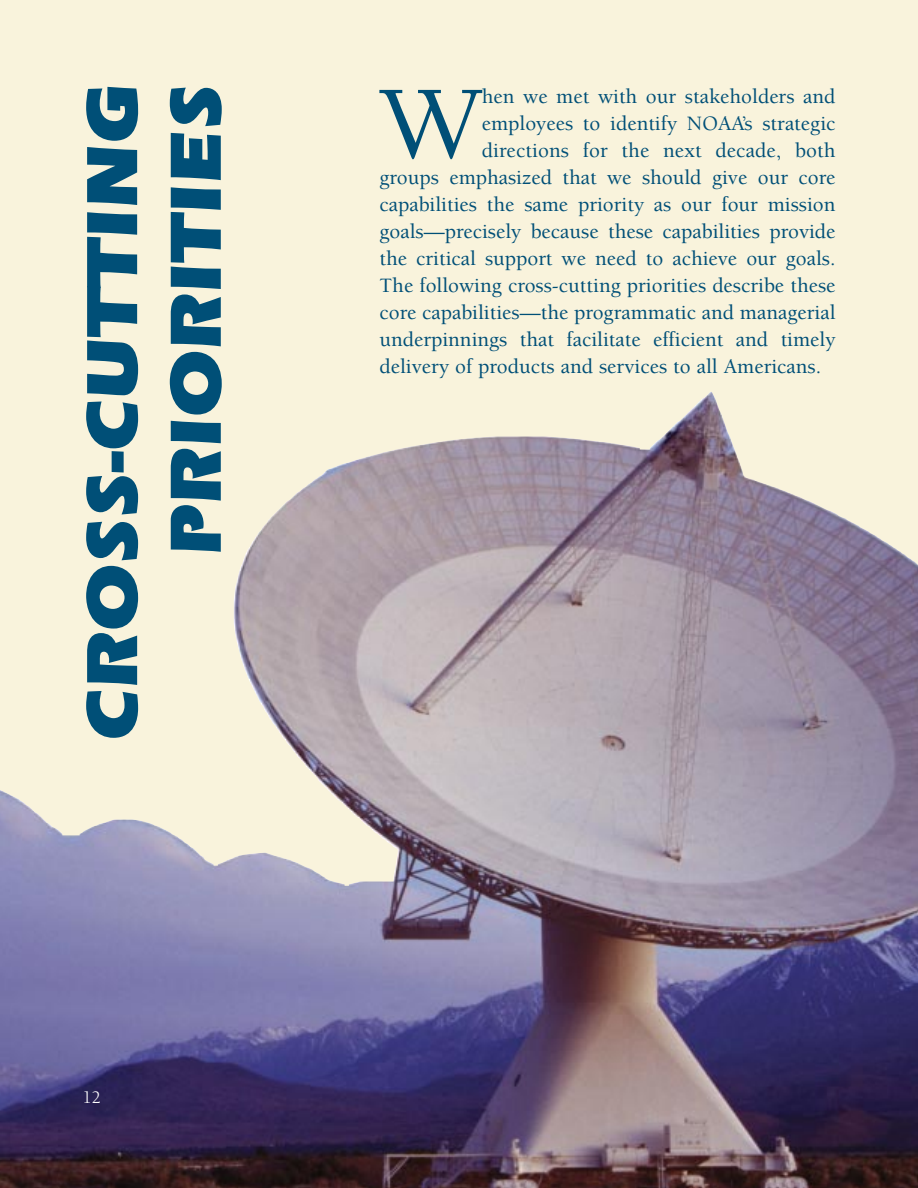
<style>
.page{position:relative;width:918px;height:1188px;background:#f9f3dc}
.page>*{position:absolute;margin:0;border:0;box-sizing:border-box;transform-origin:0 0}
.t1{font:500 106.05px "Berkeley";color:#004f77}
.t2{font:900 75px/83.7px "Itc Eras";color:#004f77;text-align:right}
.t3{font:500 21px "Berkeley";color:#004f77}
.t4{font:18px "Berkeley";color:#fff}
</style>
<div class="page">
<img style="left:0;top:392px;width:918px;height:796px">
<h2 class="t2" style="left:79px;top:742px;width:658px;rotate:-90deg">CROSS-CUTTING<br>PRIORITIES</h2>
<h1 class="t1" style="left:380px;top:82px;width:104px">W</h1>
<p class="t3" style="left:482px;top:88px;width:355px">hen we met with our stakeholders and</p>
<p class="t3" style="left:482px;top:115px;width:355px">employees to identify NOAA’s strategic</p>
<p class="t3" style="left:482px;top:142px;width:355px">directions for the next decade, both</p>
<p class="t3" style="left:380px;top:169px;width:458px">groups emphasized that we should give our core</p>
<p class="t3" style="left:380px;top:196px;width:458px">capabilities the same priority as our four mission</p>
<p class="t3" style="left:380px;top:223px;width:458px">goals—precisely because these capabilities provide</p>
<p class="t3" style="left:380px;top:250px;width:458px">the critical support we need to achieve our goals.</p>
<p class="t3" style="left:380px;top:277px;width:458px">The following cross-cutting priorities describe these</p>
<p class="t3" style="left:380px;top:304px;width:458px">core capabilities—the programmatic and managerial</p>
<p class="t3" style="left:380px;top:331px;width:458px">underpinnings that facilitate efficient and timely</p>
<p class="t3" style="left:380px;top:358px;width:443px">delivery of products and services to all Americans.</p>
<p class="t4" style="left:82px;top:1090px;width:20px">12</p>
</div>
